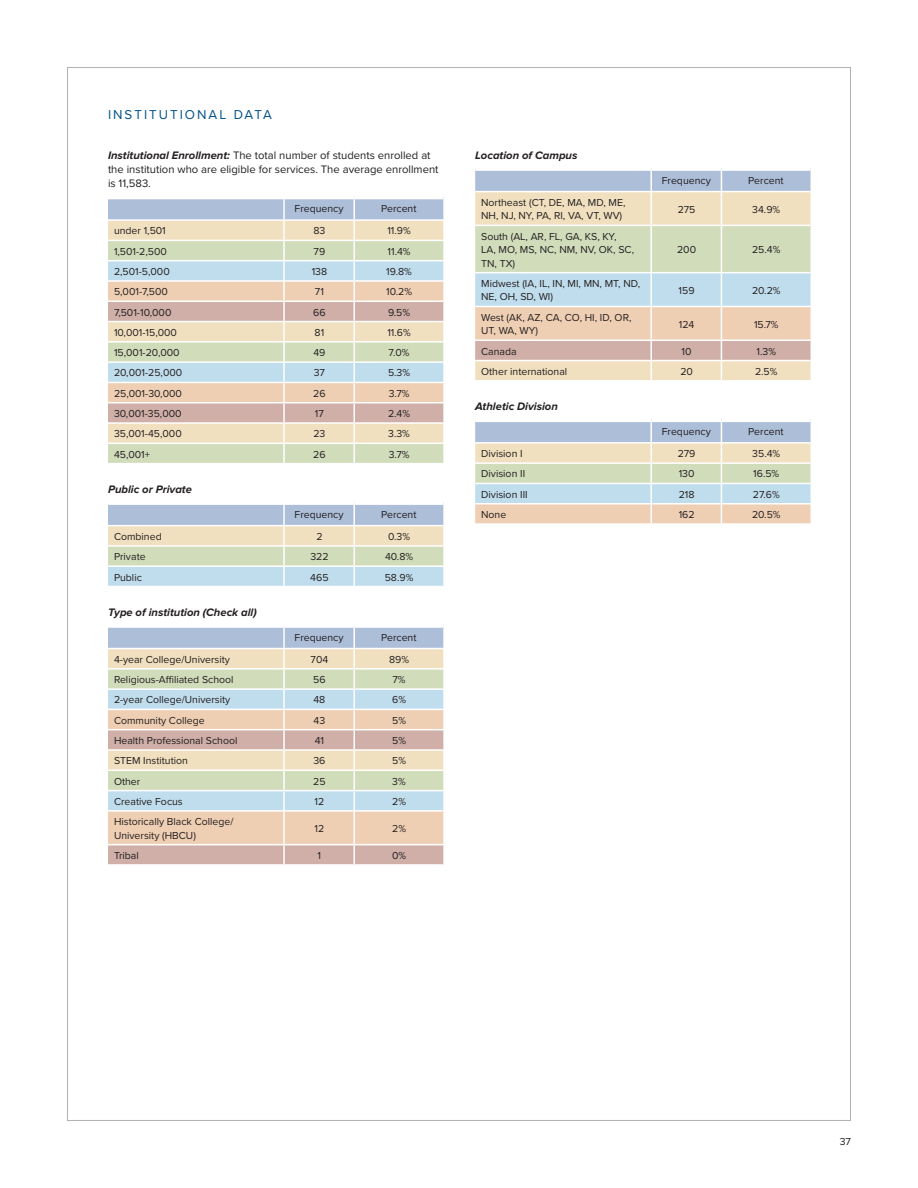
<style>
.page{position:relative;width:918px;height:1188px;background:#fff}
.page>*{position:absolute;margin:0;border:0;box-sizing:border-box;transform-origin:0 0}
.SubHead_Caps_Blu_H2{font:13.35px "Proxima Nova";letter-spacing:.15em;color:#00528b}
.SubHead_U_LC_BoldItal_ExtraSpaceBefore_H{font:11.25px/14.2px "Proxima Nova";color:#231f20}
.SubHead_U_LC_BoldItal_ExtraSpaceBefore_H-2{font:italic 700 11.25px "Proxima Nova";color:#231f20}
.Txt_SpAfter_P{font:10.5px/13.5px "Proxima Nova";color:#231f20}
.s1{font-weight:700;font-style:italic}
</style>
<div class="page">
<svg style="left:108px;top:199px;width:335px;height:264px;background:#dad5c6"></svg>
<svg style="left:108px;top:505px;width:335px;height:81px;background:#ced8d3"></svg>
<svg style="left:108px;top:812px;width:335px;height:52px;background:#e3c3af"></svg>
<svg style="left:108px;top:628px;width:335px;height:182px;background:#d6d6cb"></svg>
<hr style="left:283px;top:812px;width:2px;height:32px;background:#fff">
<hr style="left:353px;top:812px;width:2px;height:32px;background:#fff">
<hr style="left:108px;top:844px;width:176px;height:1px;background:#fff">
<hr style="left:284px;top:844px;width:70px;height:1px;background:#fff">
<svg style="left:283px;top:845px;width:2px;height:19px"></svg>
<hr style="left:354px;top:844px;width:89px;height:1px;background:#fff">
<svg style="left:353px;top:845px;width:2px;height:19px"></svg>
<svg style="left:475px;top:192px;width:336px;height:33px;background:#f1e0c0"></svg>
<div style="left:475px;top:171px;width:336px;height:20px;background:#adbed9"></div>
<hr style="left:650px;top:192px;width:2px;height:33px;background:#fff">
<hr style="left:721px;top:192px;width:1px;height:33px;background:#fff">
<svg style="left:475px;top:225px;width:336px;height:155px;background:#d9d6c5"></svg>
<svg style="left:475px;top:422px;width:336px;height:101px;background:#d6d7ce"></svg>
<h2 class="SubHead_Caps_Blu_H2" style="left:108px;top:104px;width:165px">INSTITUTIONAL DATA</h2>
<h3 class="SubHead_U_LC_BoldItal_ExtraSpaceBefore_H" style="left:108px;top:147px;width:332px"><span class="s1">Institutional Enrollment:</span> The total number of students enrolled at the institution who are eligible for services. The average enrollment is 11,583.</h3>
<p class="Txt_SpAfter_P" style="left:295px;top:202px;width:51px">Frequency</p>
<p class="Txt_SpAfter_P" style="left:381px;top:202px;width:37px">Percent</p>
<p class="Txt_SpAfter_P" style="left:114px;top:224px;width:53px">under 1,501</p>
<p class="Txt_SpAfter_P" style="left:313px;top:224px;width:13px">83</p>
<p class="Txt_SpAfter_P" style="left:387px;top:224px;width:25px">11.9%</p>
<p class="Txt_SpAfter_P" style="left:114px;top:244px;width:54px">1,501-2,500</p>
<p class="Txt_SpAfter_P" style="left:314px;top:244px;width:13px">79</p>
<p class="Txt_SpAfter_P" style="left:388px;top:244px;width:25px">11.4%</p>
<p class="Txt_SpAfter_P" style="left:114px;top:264px;width:57px">2,501-5,000</p>
<p class="Txt_SpAfter_P" style="left:312px;top:264px;width:17px">138</p>
<p class="Txt_SpAfter_P" style="left:386px;top:264px;width:27px">19.8%</p>
<p class="Txt_SpAfter_P" style="left:114px;top:285px;width:56px">5,001-7,500</p>
<p class="Txt_SpAfter_P" style="left:315px;top:285px;width:10px">71</p>
<p class="Txt_SpAfter_P" style="left:386px;top:285px;width:27px">10.2%</p>
<p class="Txt_SpAfter_P" style="left:114px;top:305px;width:59px">7,501-10,000</p>
<p class="Txt_SpAfter_P" style="left:313px;top:305px;width:14px">66</p>
<p class="Txt_SpAfter_P" style="left:388px;top:305px;width:24px">9.5%</p>
<p class="Txt_SpAfter_P" style="left:114px;top:325px;width:65px">10,001-15,000</p>
<p class="Txt_SpAfter_P" style="left:315px;top:325px;width:11px">81</p>
<p class="Txt_SpAfter_P" style="left:387px;top:325px;width:25px">11.6%</p>
<p class="Txt_SpAfter_P" style="left:114px;top:345px;width:67px">15,001-20,000</p>
<p class="Txt_SpAfter_P" style="left:313px;top:345px;width:14px">49</p>
<p class="Txt_SpAfter_P" style="left:389px;top:345px;width:22px">7.0%</p>
<p class="Txt_SpAfter_P" style="left:114px;top:366px;width:70px">20,001-25,000</p>
<p class="Txt_SpAfter_P" style="left:314px;top:366px;width:13px">37</p>
<p class="Txt_SpAfter_P" style="left:388px;top:366px;width:24px">5.3%</p>
<p class="Txt_SpAfter_P" style="left:114px;top:386px;width:69px">25,001-30,000</p>
<p class="Txt_SpAfter_P" style="left:313px;top:386px;width:14px">26</p>
<p class="Txt_SpAfter_P" style="left:389px;top:386px;width:22px">3.7%</p>
<p class="Txt_SpAfter_P" style="left:114px;top:406px;width:69px">30,001-35,000</p>
<p class="Txt_SpAfter_P" style="left:315px;top:406px;width:10px">17</p>
<p class="Txt_SpAfter_P" style="left:388px;top:406px;width:24px">2.4%</p>
<p class="Txt_SpAfter_P" style="left:114px;top:427px;width:69px">35,001-45,000</p>
<p class="Txt_SpAfter_P" style="left:313px;top:427px;width:14px">23</p>
<p class="Txt_SpAfter_P" style="left:388px;top:427px;width:23px">3.3%</p>
<p class="Txt_SpAfter_P" style="left:114px;top:447px;width:38px">45,001+</p>
<p class="Txt_SpAfter_P" style="left:313px;top:447px;width:14px">26</p>
<p class="Txt_SpAfter_P" style="left:389px;top:447px;width:22px">3.7%</p>
<h4 class="SubHead_U_LC_BoldItal_ExtraSpaceBefore_H-2" style="left:108px;top:483px;width:86px">Public or Private</h4>
<p class="Txt_SpAfter_P" style="left:295px;top:507px;width:51px">Frequency</p>
<p class="Txt_SpAfter_P" style="left:381px;top:507px;width:37px">Percent</p>
<p class="Txt_SpAfter_P" style="left:114px;top:529px;width:49px">Combined</p>
<p class="Txt_SpAfter_P" style="left:316px;top:529px;width:8px">2</p>
<p class="Txt_SpAfter_P" style="left:388px;top:529px;width:24px">0.3%</p>
<p class="Txt_SpAfter_P" style="left:114px;top:550px;width:33px">Private</p>
<p class="Txt_SpAfter_P" style="left:310px;top:550px;width:20px">322</p>
<p class="Txt_SpAfter_P" style="left:385px;top:550px;width:30px">40.8%</p>
<p class="Txt_SpAfter_P" style="left:114px;top:570px;width:29px">Public</p>
<p class="Txt_SpAfter_P" style="left:310px;top:570px;width:20px">465</p>
<p class="Txt_SpAfter_P" style="left:385px;top:570px;width:30px">58.9%</p>
<h4 class="SubHead_U_LC_BoldItal_ExtraSpaceBefore_H-2" style="left:108px;top:606px;width:150px">Type of institution (Check all)</h4>
<p class="Txt_SpAfter_P" style="left:295px;top:630px;width:51px">Frequency</p>
<p class="Txt_SpAfter_P" style="left:381px;top:630px;width:37px">Percent</p>
<p class="Txt_SpAfter_P" style="left:114px;top:652px;width:118px">4-year College/University</p>
<p class="Txt_SpAfter_P" style="left:311px;top:652px;width:19px">704</p>
<p class="Txt_SpAfter_P" style="left:389px;top:652px;width:21px">89%</p>
<p class="Txt_SpAfter_P" style="left:114px;top:672px;width:121px">Religious-Affiliated School</p>
<p class="Txt_SpAfter_P" style="left:313px;top:672px;width:14px">56</p>
<p class="Txt_SpAfter_P" style="left:393px;top:672px;width:15px">7%</p>
<p class="Txt_SpAfter_P" style="left:114px;top:693px;width:118px">2-year College/University</p>
<p class="Txt_SpAfter_P" style="left:313px;top:693px;width:13px">48</p>
<p class="Txt_SpAfter_P" style="left:392px;top:693px;width:15px">6%</p>
<p class="Txt_SpAfter_P" style="left:114px;top:713px;width:92px">Community College</p>
<p class="Txt_SpAfter_P" style="left:314px;top:713px;width:13px">43</p>
<p class="Txt_SpAfter_P" style="left:392px;top:713px;width:15px">5%</p>
<p class="Txt_SpAfter_P" style="left:114px;top:733px;width:125px">Health Professional School</p>
<p class="Txt_SpAfter_P" style="left:315px;top:733px;width:11px">41</p>
<p class="Txt_SpAfter_P" style="left:392px;top:733px;width:15px">5%</p>
<p class="Txt_SpAfter_P" style="left:114px;top:754px;width:75px">STEM Institution</p>
<p class="Txt_SpAfter_P" style="left:313px;top:754px;width:14px">36</p>
<p class="Txt_SpAfter_P" style="left:392px;top:754px;width:15px">5%</p>
<p class="Txt_SpAfter_P" style="left:114px;top:774px;width:28px">Other</p>
<p class="Txt_SpAfter_P" style="left:313px;top:774px;width:14px">25</p>
<p class="Txt_SpAfter_P" style="left:392px;top:774px;width:15px">3%</p>
<p class="Txt_SpAfter_P" style="left:114px;top:794px;width:70px">Creative Focus</p>
<p class="Txt_SpAfter_P" style="left:315px;top:794px;width:11px">12</p>
<p class="Txt_SpAfter_P" style="left:392px;top:794px;width:15px">2%</p>
<p class="Txt_SpAfter_P" style="left:114px;top:814px;width:121px">Historically Black College/<br>University (HBCU)</p>
<p class="Txt_SpAfter_P" style="left:315px;top:821px;width:11px">12</p>
<p class="Txt_SpAfter_P" style="left:392px;top:821px;width:15px">2%</p>
<p class="Txt_SpAfter_P" style="left:114px;top:848px;width:26px">Tribal</p>
<p class="Txt_SpAfter_P" style="left:318px;top:848px;width:5px">1</p>
<p class="Txt_SpAfter_P" style="left:392px;top:848px;width:16px">0%</p>
<h4 class="SubHead_U_LC_BoldItal_ExtraSpaceBefore_H-2" style="left:475px;top:149px;width:104px">Location of Campus</h4>
<p class="Txt_SpAfter_P" style="left:662px;top:173px;width:51px">Frequency</p>
<p class="Txt_SpAfter_P" style="left:748px;top:173px;width:37px">Percent</p>
<p class="Txt_SpAfter_P" style="left:481px;top:195px;width:146px">Northeast (CT, DE, MA, MD, ME,<br>NH, NJ, NY, PA, RI, VA, VT, WV)</p>
<p class="Txt_SpAfter_P" style="left:678px;top:202px;width:19px">275</p>
<p class="Txt_SpAfter_P" style="left:752px;top:202px;width:30px">34.9%</p>
<p class="Txt_SpAfter_P" style="left:481px;top:229px;width:154px">South (AL, AR, FL, GA, KS, KY,<br>LA, MO, MS, NC, NM, NV, OK, SC,<br>TN, TX)</p>
<p class="Txt_SpAfter_P" style="left:677px;top:242px;width:21px">200</p>
<p class="Txt_SpAfter_P" style="left:752px;top:242px;width:30px">25.4%</p>
<p class="Txt_SpAfter_P" style="left:481px;top:276px;width:161px">Midwest (IA, IL, IN, MI, MN, MT, ND,<br>NE, OH, SD, WI)</p>
<p class="Txt_SpAfter_P" style="left:679px;top:283px;width:17px">159</p>
<p class="Txt_SpAfter_P" style="left:752px;top:283px;width:30px">20.2%</p>
<p class="Txt_SpAfter_P" style="left:481px;top:310px;width:152px">West (AK, AZ, CA, CO, HI, ID, OR,<br>UT, WA, WY)</p>
<p class="Txt_SpAfter_P" style="left:679px;top:317px;width:17px">124</p>
<p class="Txt_SpAfter_P" style="left:754px;top:317px;width:26px">15.7%</p>
<p class="Txt_SpAfter_P" style="left:481px;top:344px;width:37px">Canada</p>
<p class="Txt_SpAfter_P" style="left:682px;top:344px;width:11px">10</p>
<p class="Txt_SpAfter_P" style="left:757px;top:344px;width:21px">1.3%</p>
<p class="Txt_SpAfter_P" style="left:481px;top:364px;width:88px">Other international</p>
<p class="Txt_SpAfter_P" style="left:680px;top:364px;width:14px">20</p>
<p class="Txt_SpAfter_P" style="left:755px;top:364px;width:24px">2.5%</p>
<h4 class="SubHead_U_LC_BoldItal_ExtraSpaceBefore_H-2" style="left:475px;top:400px;width:84px">Athletic Division</h4>
<p class="Txt_SpAfter_P" style="left:662px;top:424px;width:51px">Frequency</p>
<p class="Txt_SpAfter_P" style="left:748px;top:424px;width:37px">Percent</p>
<p class="Txt_SpAfter_P" style="left:481px;top:446px;width:43px">Division I</p>
<p class="Txt_SpAfter_P" style="left:678px;top:446px;width:19px">279</p>
<p class="Txt_SpAfter_P" style="left:752px;top:446px;width:29px">35.4%</p>
<p class="Txt_SpAfter_P" style="left:481px;top:467px;width:45px">Division II</p>
<p class="Txt_SpAfter_P" style="left:679px;top:467px;width:17px">130</p>
<p class="Txt_SpAfter_P" style="left:753px;top:467px;width:28px">16.5%</p>
<p class="Txt_SpAfter_P" style="left:481px;top:487px;width:48px">Division III</p>
<p class="Txt_SpAfter_P" style="left:679px;top:487px;width:17px">218</p>
<p class="Txt_SpAfter_P" style="left:753px;top:487px;width:28px">27.6%</p>
<p class="Txt_SpAfter_P" style="left:481px;top:507px;width:27px">None</p>
<p class="Txt_SpAfter_P" style="left:679px;top:507px;width:17px">162</p>
<p class="Txt_SpAfter_P" style="left:752px;top:507px;width:30px">20.5%</p>
<p class="Txt_SpAfter_P" style="left:840px;top:1134px;width:13px">37</p>
</div>
